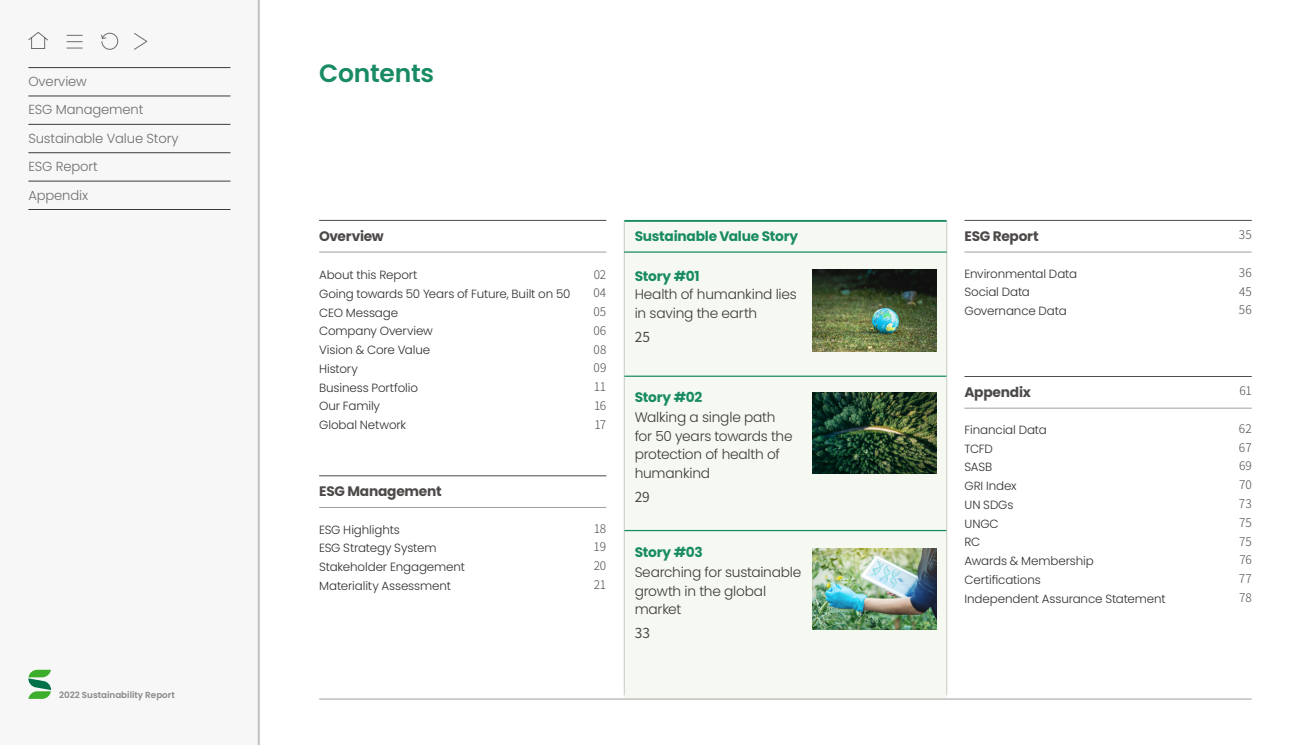
<style>
.page{position:relative;width:1312px;height:745px;background:#fff}
.page>*{position:absolute;margin:0;border:0;box-sizing:border-box;transform-origin:0 0}
.t1{font:600 25px "Poppins";letter-spacing:-.01em;color:#188b62}
.t2{font:300 13.75px/18.8px "Poppins";letter-spacing:-.015em;color:#3e3a39}
.t3{font:700 13.75px "Poppins";letter-spacing:-.02em;color:#188b62}
.t4{font:700 13.75px "Poppins";letter-spacing:-.015em;color:#4c4948}
.t5{font:13.75px "Noto Sans CJ Kkr";color:#4c4948}
.t6{font:300 13.12px/28.5px "Poppins";letter-spacing:-.01em;color:#6b6e71}
.t7{font:300 11.88px/18.8px "Poppins";letter-spacing:-.01em;color:#33302f}
.t8{font:300 11.88px/18.8px "Noto Sans CJ Kkr";letter-spacing:-.005em;color:#4c4948;text-align:justify}
.t9{font:600 8.75px "Poppins";color:#898989}
</style>
<div class="page">
<div style="left:624px;top:220px;width:322px;height:478px;background:#f5f9f1"></div>
<div style="left:0;top:0;width:259px;height:744px;background:#f8f7f7"></div>
<hr style="left:624px;top:220px;width:1px;height:474px;background:#c9caca">
<hr style="left:946px;top:220px;width:1px;height:474px;background:#c9caca">
<hr style="left:256px;top:0;width:4px;height:744px;background:#000;opacity:.15">
<hr style="left:258px;top:0;width:1px;height:744px;background:#c9caca">
<hr style="left:28px;top:96px;width:202px;height:1px;background:#3e3a39">
<hr style="left:28px;top:67px;width:202px;height:1px;background:#3e3a39">
<hr style="left:28px;top:124px;width:202px;height:1px;background:#3e3a39">
<hr style="left:28px;top:152px;width:202px;height:1px;background:#3e3a39">
<hr style="left:28px;top:181px;width:202px;height:1px;background:#3e3a39">
<hr style="left:28px;top:209px;width:202px;height:1px;background:#3e3a39">
<svg style="left:28px;top:31px;width:20px;height:18px"></svg>
<svg style="left:67px;top:35px;width:16px;height:7px"></svg>
<svg style="left:67px;top:48px;width:16px;height:1px"></svg>
<svg style="left:101px;top:32px;width:17px;height:18px"></svg>
<svg style="left:28px;top:669px;width:23px;height:29px"></svg>
<hr style="left:319px;top:220px;width:287px;height:1px;background:#4c4948">
<hr style="left:624px;top:220px;width:322px;height:2px;background:#188b62">
<hr style="left:624px;top:251px;width:322px;height:1px;background:#188b62">
<hr style="left:319px;top:252px;width:287px;height:1px;background:#9fa0a0">
<hr style="left:319px;top:698px;width:932px;height:1px;background:#9fa0a0">
<hr style="left:964px;top:252px;width:287px;height:1px;background:#9fa0a0">
<hr style="left:964px;top:407px;width:287px;height:1px;background:#9fa0a0">
<hr style="left:319px;top:507px;width:287px;height:1px;background:#9fa0a0">
<hr style="left:624px;top:375px;width:322px;height:1px;background:#188b62">
<hr style="left:624px;top:529px;width:322px;height:2px;background:#188b62">
<hr style="left:964px;top:220px;width:287px;height:1px;background:#4c4948">
<img style="left:812px;top:269px;width:123px;height:82px">
<img style="left:812px;top:392px;width:123px;height:81px">
<img style="left:812px;top:548px;width:123px;height:81px">
<hr style="left:319px;top:475px;width:287px;height:1px;background:#4c4948">
<hr style="left:964px;top:376px;width:287px;height:1px;background:#4c4948">
<svg style="left:134px;top:33px;width:14px;height:17px"></svg>
<p class="t6" style="left:28px;top:67px;width:152px">Overview<br>ESG Management<br>Sustainable Value Story<br>ESG Report<br>Appendix</p>
<p class="t9" style="left:59px;top:689px;width:117px">2022 Sustainability Report</p>
<h1 class="t1" style="left:319px;top:58px;width:116px">Contents</h1>
<p class="t4" style="left:319px;top:227px;width:66px">Overview</p>
<p class="t7" style="left:319px;top:265px;width:253px">About this Report<br>Going towards 50 Years of Future, Built on 50<br>CEO Message<br>Company Overview<br>Vision &amp; Core Value<br>History<br>Business Portfolio<br>Our Family<br>Global Network</p>
<p class="t8" style="left:593px;top:265px;width:14px">02<br>04<br>05<br>06<br>08<br>09<br>11<br>16<br>17</p>
<p class="t4" style="left:319px;top:483px;width:124px">ESG Management</p>
<p class="t7" style="left:319px;top:519px;width:147px">ESG Highlights<br>ESG Strategy System<br>Stakeholder Engagement<br>Materiality Assessment</p>
<p class="t8" style="left:593px;top:519px;width:14px">18<br>19<br>20<br>21</p>
<p class="t3" style="left:634px;top:227px;width:165px">Sustainable Value Story</p>
<p class="t3" style="left:634px;top:267px;width:66px">Story #01</p>
<p class="t2" style="left:634px;top:285px;width:164px">Health of humankind lies in saving the earth</p>
<p class="t5" style="left:634px;top:329px;width:17px">25</p>
<p class="t3" style="left:634px;top:389px;width:69px">Story #02</p>
<p class="t2" style="left:634px;top:407px;width:159px">Walking a single path for 50 years towards the protection of health of humankind</p>
<p class="t5" style="left:634px;top:489px;width:17px">29</p>
<p class="t3" style="left:634px;top:543px;width:70px">Story #03</p>
<p class="t2" style="left:634px;top:562px;width:168px">Searching for sustainable growth in the global market</p>
<p class="t5" style="left:634px;top:625px;width:17px">33</p>
<p class="t4" style="left:964px;top:227px;width:76px">ESG Report</p>
<p class="t7" style="left:964px;top:264px;width:114px">Environmental Data<br>Social Data<br>Governance Data</p>
<p class="t4" style="left:964px;top:383px;width:68px">Appendix</p>
<p class="t7" style="left:964px;top:420px;width:203px">Financial Data<br>TCFD<br>SASB<br>GRI Index<br>UN SDGs<br>UNGC<br>RC<br>Awards &amp; Membership<br>Certifications<br>Independent Assurance Statement</p>
<p class="t8" style="left:1238px;top:226px;width:14px">35</p>
<p class="t8" style="left:1238px;top:263px;width:14px">36<br>45<br>56</p>
<p class="t8" style="left:1238px;top:381px;width:14px">61</p>
<p class="t8" style="left:1238px;top:419px;width:14px">62<br>67<br>69<br>70<br>73<br>75<br>75<br>76<br>77<br>78</p>
</div>
